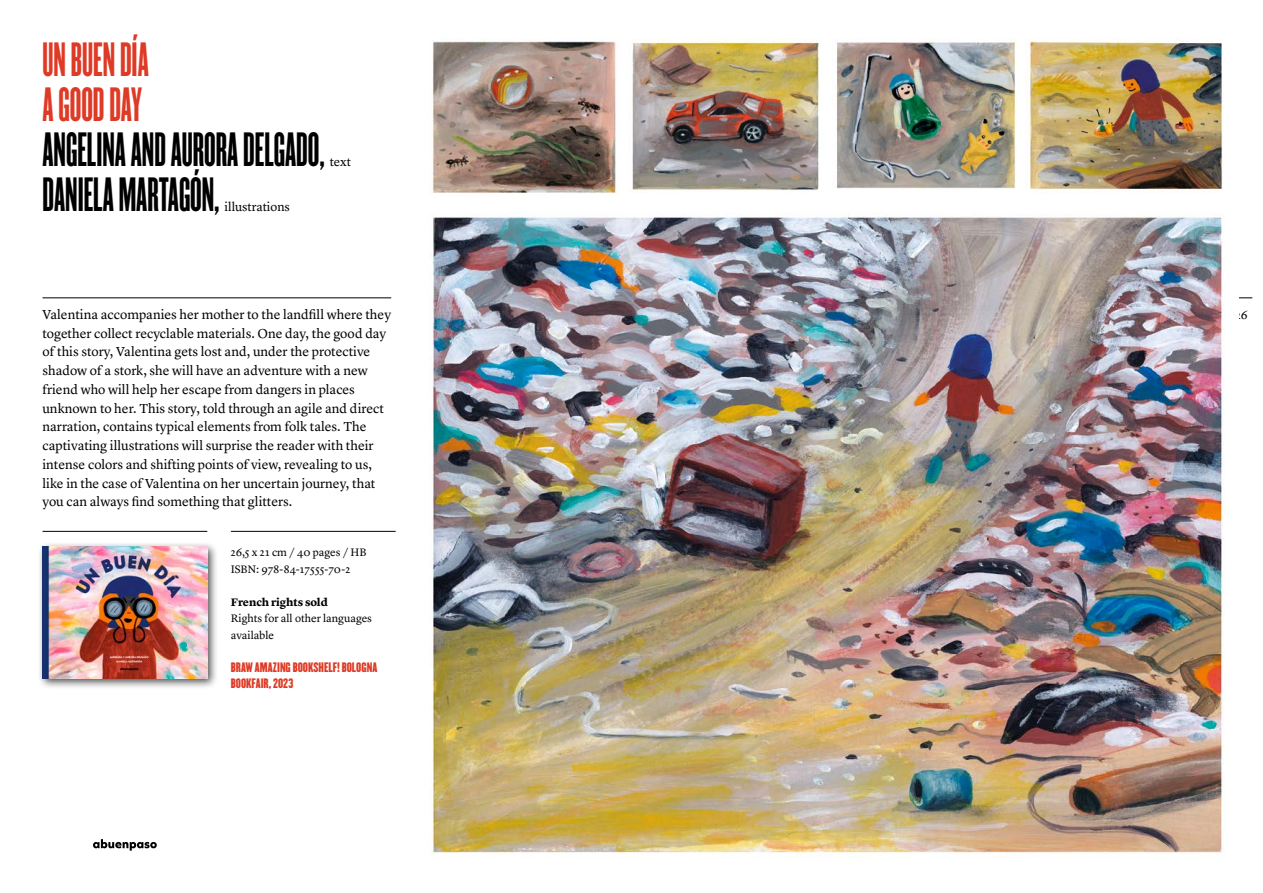
<style>
.page{position:relative;width:1263px;height:893px;background:#fff}
.page>*{position:absolute;margin:0;border:0;box-sizing:border-box;transform-origin:0 0}
.t1{font:42px "Champion Gothic Bantamweight";color:#000}
.t2{font:42px/45px "Champion Gothic Bantamweight";color:#de3a26}
.t3{font:13.5px/18.8px "Lyon Text";color:#000}
.t4{font:12.75px "Lyon Text";color:#000}
.t5{font:12px/16.5px "Champion Gothic Lightweight";color:#de3a26}
.t6{font:12px "Lyon Text";color:#000}
.t7{font:11.25px/16.5px "Lyon Text";color:#000}
.t8{font:700 11.25px "Lyon Text";letter-spacing:-.005em;color:#000}
</style>
<div class="page">
<hr style="left:43px;top:298px;width:348px;height:1px;background:#000">
<svg style="left:1239px;top:298px;width:13px;height:1px"></svg>
<hr style="left:43px;top:531px;width:164px;height:1px;background:#000">
<hr style="left:231px;top:531px;width:165px;height:1px;background:#000">
<svg style="left:93px;top:839px;width:64px;height:12px"></svg>
<div style="left:37px;top:542px;width:181px;height:148px;background:#000;opacity:.7"></div>
<img style="left:43px;top:547px;width:164px;height:132px">
<img style="left:432px;top:41px;width:185px;height:153px">
<img style="left:631px;top:40px;width:192px;height:151px">
<img style="left:836px;top:41px;width:180px;height:148px">
<img style="left:1028px;top:38px;width:194px;height:152px">
<img style="left:429px;top:213px;width:796px;height:646px">
<h1 class="t2" style="left:43px;top:37px;width:108px">UN BUEN DÍA<br>A GOOD DAY</h1>
<h1 class="t1" style="left:43px;top:119px;width:284px">ANGELINA AND AURORA DELGADO,</h1>
<p class="t4" style="left:330px;top:152px;width:23px">text</p>
<h1 class="t1" style="left:43px;top:164px;width:179px">DANIELA MARTAGÓN,</h1>
<p class="t4" style="left:225px;top:197px;width:67px">illustrations</p>
<p class="t3" style="left:43px;top:304px;width:350px">Valentina accompanies her mother to the landfill where they</p>
<p class="t6" style="left:1235px;top:306px;width:14px">26</p>
<p class="t3" style="left:43px;top:323px;width:345px">together collect recyclable materials. One day, the good day of this story, Valentina gets lost and, under the protective shadow of a stork, she will have an adventure with a new friend who will help her escape from dangers in places unknown to her. This story, told through an agile and direct narration, contains typical elements from folk tales. The captivating illustrations will surprise the reader with their intense colors and shifting points of view, revealing to us, like in the case of Valentina on her uncertain journey, that you can always find something that glitters.</p>
<p class="t7" style="left:231px;top:543px;width:137px">26,5 x 21 cm / 40 pages / HB<br>ISBN: 978-84-17555-70-2</p>
<p class="t8" style="left:231px;top:593px;width:98px">French rights sold</p>
<p class="t7" style="left:231px;top:609px;width:143px">Rights for all other languages available</p>
<p class="t5" style="left:231px;top:658px;width:148px">BRAW AMAZING BOOKSHELF! BOLOGNA<br>BOOKFAIR, 2023</p>
</div>
